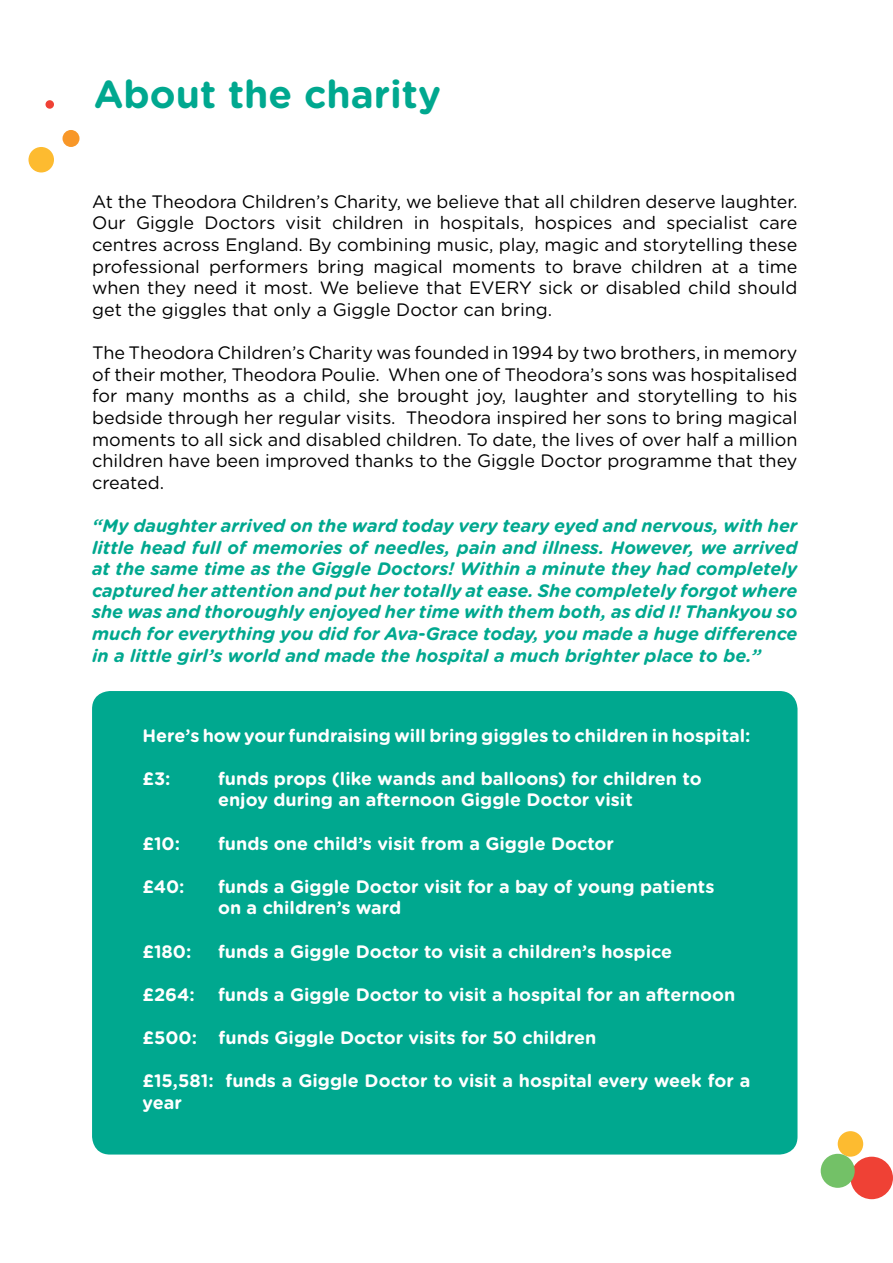
<style>
.page{position:relative;width:893px;height:1263px;background:#fff}
.page>*{position:absolute;margin:0;border:0;box-sizing:border-box;transform-origin:0 0}
.t1{font:700 39px "Gotham Rounded";color:#00a88f}
.t2{font:18px/21.6px "Gotham Rounded";color:#000;text-align:justify}
.t3{font:700 18px/21.6px "Gotham Rounded";color:#fff}
.t4{font:italic 700 18px/21.6px "Gotham Rounded";color:#00a88f;text-align:justify}
</style>
<div class="page">
<div style="left:92px;top:691px;width:705px;height:463px;background:#00a88f;border-radius:18px"></div>
<div style="left:838px;top:1131px;width:25px;height:26px;background:#fdbb30;border-radius:50%"></div>
<div style="left:850px;top:1157px;width:43px;height:42px;background:#ef4135;border-radius:50%"></div>
<div style="left:821px;top:1154px;width:34px;height:34px;background:#73c167;border-radius:50%"></div>
<div style="left:45px;top:100px;width:9px;height:9px;background:#ef4135;border-radius:50%"></div>
<div style="left:63px;top:130px;width:17px;height:17px;background:#f89728;border-radius:50%"></div>
<div style="left:28px;top:147px;width:26px;height:25px;background:#fdbb30;border-radius:50%"></div>
<h1 class="t1" style="left:94px;top:66px;width:349px">About the charity</h1>
<p class="t2" style="left:92px;top:190px;width:707px">At the Theodora Children’s Charity, we believe that all children deserve laughter.<br>Our Giggle Doctors visit children in hospitals, hospices and specialist care centres across England. By combining music, play, magic and storytelling these professional performers bring magical moments to brave children at a time when they need it most. We believe that EVERY sick or disabled child should get the giggles that only a Giggle Doctor can bring.</p>
<p class="t2" style="left:92px;top:341px;width:707px">The Theodora Children’s Charity was founded in 1994 by two brothers, in memory of their mother, Theodora Poulie. When one of Theodora’s sons was hospitalised for many months as a child, she brought joy, laughter and storytelling to his bedside through her regular visits. Theodora inspired her sons to bring magical moments to all sick and disabled children. To date, the lives of over half a million children have been improved thanks to the Giggle Doctor programme that they created.</p>
<p class="t4" style="left:92px;top:514px;width:707px">“My daughter arrived on the ward today very teary eyed and nervous, with her little head full of memories of needles, pain and illness. However, we arrived at the same time as the Giggle Doctors! Within a minute they had completely captured her attention and put her totally at ease. She completely forgot where she was and thoroughly enjoyed her time with them both, as did I! Thankyou so much for everything you did for Ava-Grace today, you made a huge difference in a little girl’s world and made the hospital a much brighter place to be.”</p>
<p class="t3" style="left:142px;top:724px;width:610px">Here’s how your fundraising will bring giggles to children in hospital:</p>
<p class="t3" style="left:142px;top:767px;width:30px">£3:</p>
<p class="t3" style="left:218px;top:767px;width:485px">funds props (like wands and balloons) for children to enjoy during an afternoon Giggle Doctor visit</p>
<p class="t3" style="left:142px;top:832px;width:39px">£10:</p>
<p class="t3" style="left:218px;top:832px;width:398px">funds one child’s visit from a Giggle Doctor</p>
<p class="t3" style="left:142px;top:875px;width:44px">£40:</p>
<p class="t3" style="left:218px;top:875px;width:498px">funds a Giggle Doctor visit for a bay of young patients on a children’s ward</p>
<p class="t3" style="left:142px;top:940px;width:50px">£180:</p>
<p class="t3" style="left:218px;top:940px;width:456px">funds a Giggle Doctor to visit a children’s hospice</p>
<p class="t3" style="left:142px;top:983px;width:54px">£264:</p>
<p class="t3" style="left:218px;top:983px;width:519px">funds a Giggle Doctor to visit a hospital for an afternoon</p>
<p class="t3" style="left:142px;top:1026px;width:455px">£500: funds Giggle Doctor visits for 50 children</p>
<p class="t3" style="left:142px;top:1069px;width:609px">£15,581: funds a Giggle Doctor to visit a hospital every week for a year</p>
</div>
